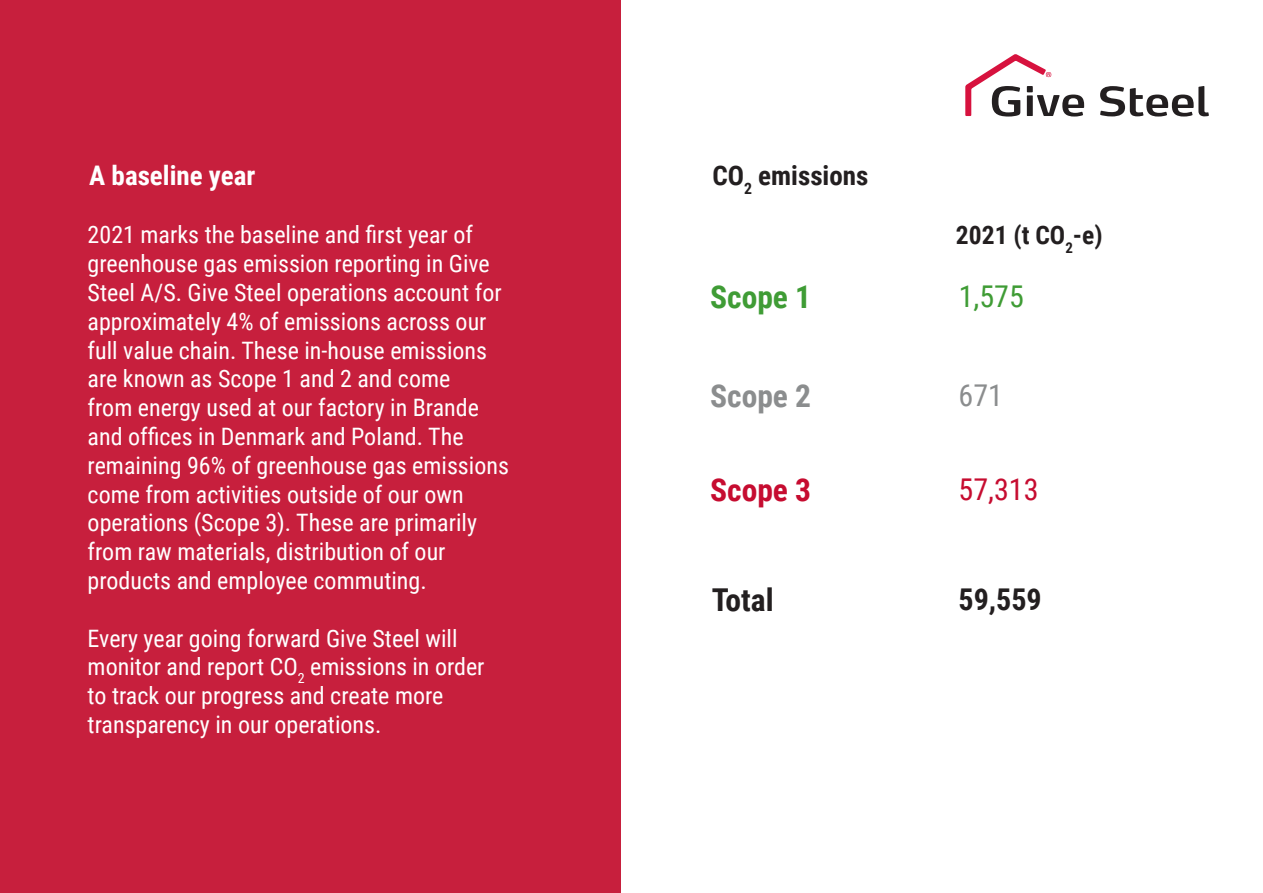
<style>
.page{position:relative;width:1263px;height:893px;background:#fff}
.page>*{position:absolute;margin:0;border:0;box-sizing:border-box;transform-origin:0 0}
.t1{font:700 31.5px "Roboto Condensed";color:#3f9c35}
.t2{font:700 31.5px "Roboto Condensed";color:#8b8d8e}
.t3{font:700 31.5px "Roboto Condensed";color:#c60c30}
.t4{font:700 31.5px "Roboto Condensed";color:#231f20}
.t5{font:30px "Roboto Condensed";color:#c60c30}
.t6{font:700 30px "Roboto Condensed";color:#231f20}
.t7{font:30px "Roboto Condensed";color:#3f9c35}
.t8{font:30px "Roboto Condensed";color:#8b8d8e}
.Headline{font:700 27px "Roboto Condensed";color:#fff}
.Headline-2{font:700 27px "Roboto Condensed";color:#231f20}
.t9{font:700 25.5px "Roboto Condensed";color:#231f20}
.t10{font:24px/28.8px "Roboto Condensed";color:#fff}
</style>
<div class="page">
<div style="left:0;top:0;width:621px;height:893px;background:#c71f3d"></div>
<svg style="left:1100px;top:86px;width:109px;height:31px"></svg>
<svg style="left:965px;top:54px;width:119px;height:63px"></svg>
<p class="Headline" style="left:89px;top:157px;width:168px">A baseline year</p>
<p class="t10" style="left:88px;top:220px;width:423px">2021 marks the baseline and first year of greenhouse gas emission reporting in Give Steel A/S. Give Steel operations account for approximately 4% of emissions across our full value chain. These in-house emissions are known as Scope 1 and 2 and come<br>from energy used at our factory in Brande and offices in Denmark and Poland. The remaining 96% of greenhouse gas emissions come from activities outside of our own operations (Scope 3). These are primarily from raw materials, distribution of our products and employee commuting.</p>
<p class="t10" style="left:88px;top:623px;width:398px">Every year going forward Give Steel will monitor and report CO<sub>2</sub> emissions in order to track our progress and create more transparency in our operations.</p>
<p class="Headline-2" style="left:712px;top:157px;width:157px">CO<sub>2</sub> emissions</p>
<p class="t9" style="left:956px;top:217px;width:148px">2021 (t CO<sub>2</sub>-e)</p>
<p class="t1" style="left:710px;top:274px;width:103px">Scope 1</p>
<p class="t7" style="left:959px;top:275px;width:67px">1,575</p>
<p class="t2" style="left:710px;top:374px;width:103px">Scope 2</p>
<p class="t8" style="left:958px;top:374px;width:46px">671</p>
<p class="t3" style="left:710px;top:468px;width:103px">Scope 3</p>
<p class="t5" style="left:958px;top:468px;width:81px">57,313</p>
<p class="t4" style="left:712px;top:577px;width:64px">Total</p>
<p class="t6" style="left:958px;top:578px;width:85px">59,559</p>
</div>
